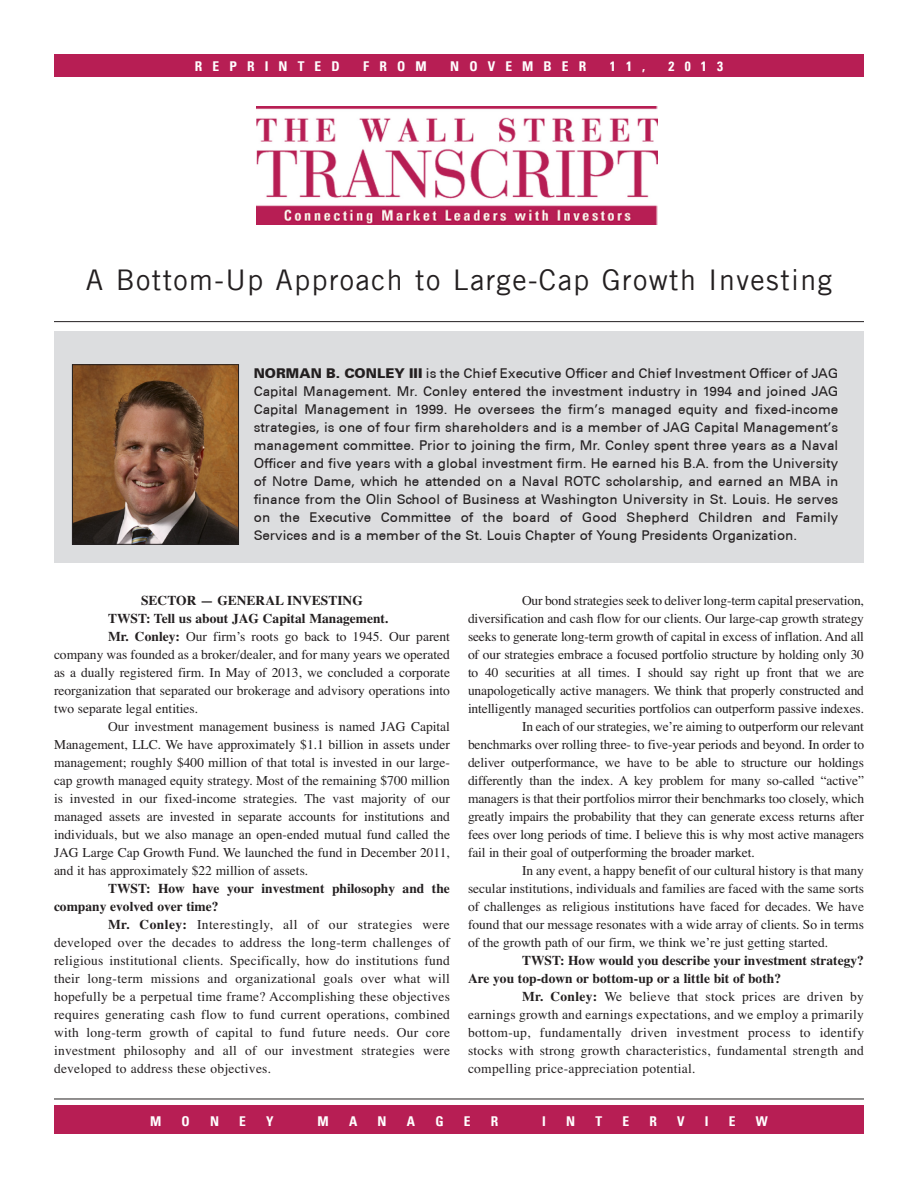
<style>
.page{position:relative;width:918px;height:1188px;background:#fff}
.page>*{position:absolute;margin:0;border:0;box-sizing:border-box;transform-origin:0 0}
.Industry{font:28.5px "Trade Gothic LT";letter-spacing:.05em;color:#231f20}
.Regular_Pullquote{font:13.5px/18px "Times";color:#231f20;text-align:justify}
.Biography_USE_THIS_O{font:500 13.5px/18px "Univers CE";color:#231f20;text-align:justify}
.Regular_Pullquote-2{font:700 13.5px/18px "Times";color:#231f20}
.t1{font:700 condensed 13.5px "Univers LT";letter-spacing:.75em;color:#fff}
.s1{font-weight:900}
.s2{font-weight:700}
</style>
<div class="page">
<div style="left:54px;top:331px;width:810px;height:231px;background:#dcdddf"></div>
<hr style="left:54px;top:321px;width:810px;height:1px;background:#231f20">
<div style="left:54px;top:1105px;width:810px;height:29px;background:#b71e54"></div>
<hr style="left:54px;top:1099px;width:810px;height:1px;background:#231f20">
<div style="left:54px;top:54px;width:810px;height:22px;background:#b71e54"></div>
<img style="left:257px;top:107px;width:401px;height:117px">
<img style="left:74px;top:366px;width:163px;height:176px">
<div style="left:72px;top:364px;width:167px;height:180px;border:1px solid #231f20"></div>
<p class="t1" style="left:195px;top:58px;width:146px">REPRINTED</p>
<p class="t1" style="left:363px;top:58px;width:65px">FROM</p>
<p class="t1" style="left:450px;top:58px;width:138px">NOVEMBER</p>
<p class="t1" style="left:610px;top:58px;width:37px">11,</p>
<p class="t1" style="left:669px;top:58px;width:56px">2013</p>
<p class="Industry" style="left:86px;top:262px;width:748px">A Bottom-Up Approach to Large-Cap Growth Investing</p>
<p class="Biography_USE_THIS_O" style="left:254px;top:365px;width:586px"><span class="s1">NORMAN B. CONLEY III</span> is the Chief Executive Officer and Chief Investment Officer of JAG Capital Management. Mr. Conley entered the investment industry in 1994 and joined JAG Capital Management in 1999. He oversees the firm’s managed equity and fixed-income strategies, is one of four firm shareholders and is a member of JAG Capital Management’s management committee. Prior to joining the firm, Mr. Conley spent three years as a Naval Officer and five years with a global investment firm. He earned his B.A. from the University of Notre Dame, which he attended on a Naval ROTC scholarship, and earned an MBA in finance from the Olin School of Business at Washington University in St. Louis. He serves on the Executive Committee of the board of Good Shepherd Children and Family Services and is a member of the St. Louis Chapter of Young Presidents Organization.</p>
<p class="Regular_Pullquote-2" style="left:141px;top:592px;width:223px">SECTOR — GENERAL INVESTING</p>
<p class="Regular_Pullquote-2" style="left:108px;top:610px;width:282px">TWST: Tell us about JAG Capital Management.</p>
<p class="Regular_Pullquote" style="left:54px;top:628px;width:398px;text-indent:54px"><span class="s2">Mr. Conley:</span> Our firm’s roots go back to 1945. Our parent company was founded as a broker/dealer, and for many years we operated as a dually registered firm. In May of 2013, we concluded a corporate reorganization that separated our brokerage and advisory operations into two separate legal entities.</p>
<p class="Regular_Pullquote" style="left:54px;top:718px;width:398px;text-indent:54px">Our investment management business is named JAG Capital Management, LLC. We have approximately $1.1 billion in assets under management; roughly $400 million of that total is invested in our large&shy;cap growth managed equity strategy. Most of the remaining $700 million is invested in our fixed-income strategies. The vast majority of our managed assets are invested in separate accounts for institutions and individuals, but we also manage an open-ended mutual fund called the JAG Large Cap Growth Fund. We launched the fund in December 2011, and it has approximately $22 million of assets.</p>
<p class="Regular_Pullquote-2" style="left:54px;top:880px;width:397px;text-indent:54px">TWST: How have your investment philosophy and the company evolved over time?</p>
<p class="Regular_Pullquote" style="left:54px;top:916px;width:398px;text-indent:54px"><span class="s2">Mr. Conley:</span> Interestingly, all of our strategies were developed over the decades to address the long-term challenges of religious institutional clients. Specifically, how do institutions fund their long-term missions and organizational goals over what will hopefully be a perpetual time frame? Accomplishing these objectives requires generating cash flow to fund current operations, combined with long-term growth of capital to fund future needs. Our core investment philosophy and all of our investment strategies were developed to address these objectives.</p>
<p class="Regular_Pullquote" style="left:468px;top:592px;width:398px;text-indent:54px">Our bond strategies seek to deliver long-term capital preservation, diversification and cash flow for our clients. Our large-cap growth strategy seeks to generate long-term growth of capital in excess of inflation. And all of our strategies embrace a focused portfolio structure by holding only 30 to 40 securities at all times. I should say right up front that we are unapologetically active managers. We think that properly constructed and intelligently managed securities portfolios can outperform passive indexes.</p>
<p class="Regular_Pullquote" style="left:468px;top:718px;width:398px;text-indent:54px">In each of our strategies, we’re aiming to outperform our relevant benchmarks over rolling three- to five-year periods and beyond. In order to deliver outperformance, we have to be able to structure our holdings differently than the index. A key problem for many so-called “active” managers is that their portfolios mirror their benchmarks too closely, which greatly impairs the probability that they can generate excess returns after fees over long periods of time. I believe this is why most active managers fail in their goal of outperforming the broader market.</p>
<p class="Regular_Pullquote" style="left:468px;top:862px;width:398px;text-indent:54px">In any event, a happy benefit of our cultural history is that many secular institutions, individuals and families are faced with the same sorts of challenges as religious institutions have faced for decades. We have found that our message resonates with a wide array of clients. So in terms of the growth path of our firm, we think we’re just getting started.</p>
<p class="Regular_Pullquote-2" style="left:468px;top:952px;width:397px;text-indent:54px">TWST: How would you describe your investment strategy?<br>Are you top-down or bottom-up or a little bit of both?</p>
<p class="Regular_Pullquote" style="left:468px;top:988px;width:398px;text-indent:54px"><span class="s2">Mr. Conley:</span> We believe that stock prices are driven by earnings growth and earnings expectations, and we employ a primarily bottom-up, fundamentally driven investment process to identify stocks with strong growth characteristics, fundamental strength and compelling price-appreciation potential.</p>
<p class="t1" style="left:150px;top:1113px;width:13px">M</p>
<p class="t1" style="left:182px;top:1113px;width:10px">O</p>
<p class="t1" style="left:210px;top:1113px;width:11px">N</p>
<p class="t1" style="left:239px;top:1113px;width:8px">E</p>
<p class="t1" style="left:266px;top:1113px;width:9px">Y</p>
<p class="t1" style="left:318px;top:1113px;width:13px">M</p>
<p class="t1" style="left:349px;top:1113px;width:10px">A</p>
<p class="t1" style="left:378px;top:1113px;width:11px">N</p>
<p class="t1" style="left:407px;top:1113px;width:10px">A</p>
<p class="t1" style="left:435px;top:1113px;width:10px">G</p>
<p class="t1" style="left:464px;top:1113px;width:8px">E</p>
<p class="t1" style="left:491px;top:1113px;width:9px">R</p>
<p class="t1" style="left:542px;top:1113px;width:5px">I</p>
<p class="t1" style="left:566px;top:1113px;width:11px">N</p>
<p class="t1" style="left:595px;top:1113px;width:8px">T</p>
<p class="t1" style="left:622px;top:1113px;width:8px">E</p>
<p class="t1" style="left:649px;top:1113px;width:9px">R</p>
<p class="t1" style="left:677px;top:1113px;width:9px">V</p>
<p class="t1" style="left:705px;top:1113px;width:5px">I</p>
<p class="t1" style="left:729px;top:1113px;width:8px">E</p>
<p class="t1" style="left:756px;top:1113px;width:14px">W</p>
</div>
